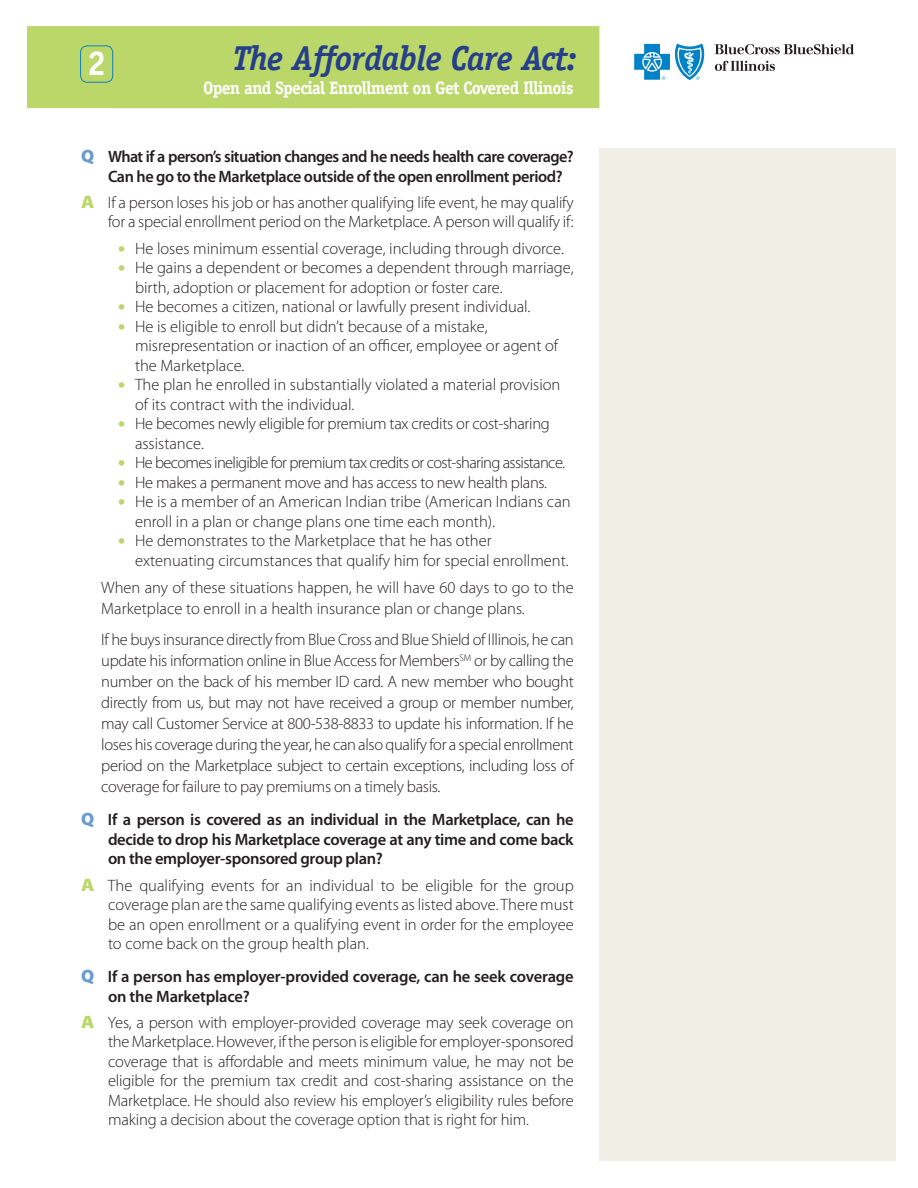
<style>
.page{position:relative;width:918px;height:1188px;background:#fff}
.page>*{position:absolute;margin:0;border:0;box-sizing:border-box;transform-origin:0 0}
.t1{font:italic 700 34.65px "Officina Serif";letter-spacing:-.025em;color:#263f8a}
.t2{font:700 34.5px "Officina Serif";color:#fff}
.t3{font:700 18px "Officina Serif";letter-spacing:-.04em;color:#fff}
.BODY_LJ{font:300 16.5px/21px "Myriad Pro";color:#231f20}
.BODY_L_A_body{font:300 16.5px/19.5px "Myriad Pro";letter-spacing:-.01em;color:#231f20;text-align:justify}
.BODY_L_Q_body{font:600 16.5px/19.5px "Myriad Pro";letter-spacing:-.025em;color:#231f20}
.BODY_LJ-2{font:300 16.5px/19.5px "Myriad Pro";letter-spacing:-.02em;color:#231f20}
.BODY_LJ-3{font:300 16.5px "Myriad Pro";letter-spacing:-.04em;color:#231f20}
.s1{font-weight:900;font-size:18px;color:#699cce}
.s2{font-weight:900;font-size:18px;color:#bbd76a}
.s3{font-weight:900;font-size:19.5px;color:#bbd76a}
</style>
<div class="page">
<svg style="left:634px;top:44px;width:71px;height:36px"></svg>
<svg style="left:715px;top:44px;width:139px;height:10px"></svg>
<svg style="left:715px;top:61px;width:60px;height:10px"></svg>
<div style="left:27px;top:26px;width:572px;height:82px;background:#bbd76a"></div>
<div style="left:80px;top:45px;width:33px;height:38px;border:1px solid #107fbe;border-radius:7px"></div>
<div style="left:599px;top:148px;width:297px;height:1013px;background:#f1eee5"></div>
<h2 class="t2" style="left:87px;top:42px;width:21px">2</h2>
<h1 class="t1" style="left:232px;top:38px;width:347px">The Affordable Care Act:</h1>
<p class="t3" style="left:203px;top:77px;width:372px">Open and Special Enrollment on Get Covered Illinois</p>
<p class="BODY_L_Q_body" style="left:108px;top:146px;width:467px;text-indent:-27px"><span class="s1">Q</span> What if a person’s situation changes and he needs health care coverage?<br>Can he go to the Marketplace outside of the open enrollment period?</p>
<p class="BODY_L_A_body" style="left:81px;top:193px;width:494px;text-align:right"><span class="s2">A</span> If a person loses his job or has another qualifying life event, he may qualify for a special enrollment period on the Marketplace. A person will qualify if:</p>
<p class="BODY_LJ" style="left:118px;top:238px;width:447px"><span class="s3">•</span> He loses minimum essential coverage, including through divorce.</p>
<p class="BODY_LJ" style="left:135px;top:258px;width:440px;line-height:19.5px;text-indent:-17px"><span class="s3">•</span> He gains a dependent or becomes a dependent through marriage, birth, adoption or placement for adoption or foster care.</p>
<p class="BODY_LJ" style="left:118px;top:296px;width:414px"><span class="s3">•</span> He becomes a citizen, national or lawfully present individual.</p>
<p class="BODY_LJ" style="left:135px;top:317px;width:425px;line-height:19.5px;text-indent:-17px"><span class="s3">•</span> He is eligible to enroll but didn’t because of a mistake, misrepresentation or inaction of an officer, employee or agent of the Marketplace.</p>
<p class="BODY_LJ" style="left:135px;top:375px;width:427px;line-height:19.5px;text-indent:-17px"><span class="s3">•</span> The plan he enrolled in substantially violated a material provision of its contract with the individual.</p>
<p class="BODY_LJ-2" style="left:135px;top:414px;width:416px;text-indent:-17px"><span class="s3">•</span> He becomes newly eligible for premium tax credits or cost-sharing assistance.</p>
<p class="BODY_LJ-3" style="left:118px;top:453px;width:448px"><span class="s3">•</span> He becomes ineligible for premium tax credits or cost-sharing assistance.</p>
<p class="BODY_LJ-2" style="left:118px;top:473px;width:430px"><span class="s3">•</span> He makes a permanent move and has access to new health plans.</p>
<p class="BODY_LJ" style="left:135px;top:492px;width:437px;line-height:19.5px;text-indent:-17px"><span class="s3">•</span> He is a member of an American Indian tribe (American Indians can enroll in a plan or change plans one time each month).</p>
<p class="BODY_LJ" style="left:135px;top:531px;width:435px;line-height:19.5px;text-indent:-17px"><span class="s3">•</span> He demonstrates to the Marketplace that he has other extenuating circumstances that qualify him for special enrollment.</p>
<p class="BODY_LJ" style="left:101px;top:578px;width:474px">When any of these situations happen, he will have 60 days to go to the<br>Marketplace to enroll in a health insurance plan or change plans.</p>
<p class="BODY_LJ" style="left:101px;top:630px;width:474px;text-align:justify">If he buys insurance directly from Blue Cross and Blue Shield of Illinois, he can update his information online in Blue Access for Members<sup>SM</sup> or by calling the number on the back of his member ID card. A new member who bought directly from us, but may not have received a group or member number, may call Customer Service at 800-538-8833 to update his information. If he loses his coverage during the year, he can also qualify for a special enrollment period on the Marketplace subject to certain exceptions, including loss of coverage for failure to pay premiums on a timely basis.</p>
<p class="BODY_L_Q_body" style="left:108px;top:810px;width:467px;text-align:justify;text-indent:-27px"><span class="s1">Q</span> If a person is covered as an individual in the Marketplace, can he decide to drop his Marketplace coverage at any time and come back on the employer-sponsored group plan?</p>
<p class="BODY_L_A_body" style="left:108px;top:876px;width:467px;text-indent:-27px"><span class="s2">A</span> The qualifying events for an individual to be eligible for the group coverage plan are the same qualifying events as listed above. There must be an open enrollment or a qualifying event in order for the employee to come back on the group health plan.</p>
<p class="BODY_L_Q_body" style="left:108px;top:966px;width:467px;text-indent:-27px"><span class="s1">Q</span> If a person has employer-provided coverage, can he seek coverage on the Marketplace?</p>
<p class="BODY_L_A_body" style="left:108px;top:1013px;width:467px;text-indent:-27px"><span class="s2">A</span> Yes, a person with employer-provided coverage may seek coverage on the Marketplace. However, if the person is eligible for employer-sponsored coverage that is affordable and meets minimum value, he may not be eligible for the premium tax credit and cost-sharing assistance on the Marketplace. He should also review his employer’s eligibility rules before making a decision about the coverage option that is right for him.</p>
</div>
